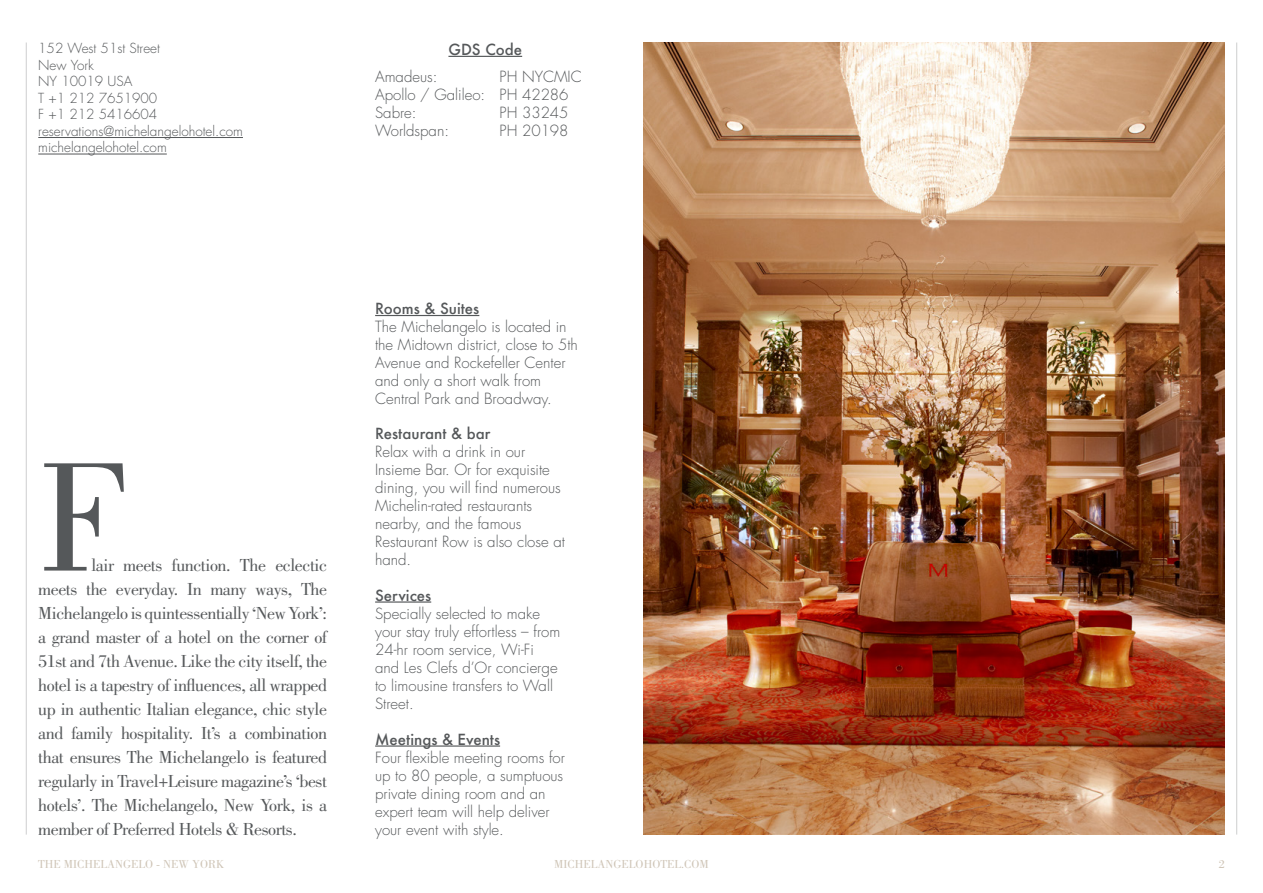
<style>
.page{position:relative;width:1263px;height:893px;background:#fff}
.page>*{position:absolute;margin:0;border:0;box-sizing:border-box;transform-origin:0 0}
.t1{font:160.5px "Bodoni";color:#55585a}
.t2{font:18px/24px "Bodoni";letter-spacing:-.025em;color:#55585a;text-align:justify}
.t3{font:300 15px/18px "Futura LT";color:#55585a}
.t4{font:500 15px "Futura";color:#55585a}
.t5{font:300 13.5px/16.5px "Futura LT";color:#55585a}
.t6{font:12px "Bodoni";color:#cfc5b7}
</style>
<div class="page">
<hr style="left:26px;top:43px;width:1px;height:792px;background:#55585a">
<hr style="left:1236px;top:43px;width:1px;height:792px;background:#55585a">
<img style="left:643px;top:43px;width:582px;height:792px">
<hr style="left:38px;top:137px;width:205px;height:1px;background:#55585a">
<hr style="left:38px;top:154px;width:129px;height:1px;background:#55585a">
<hr style="left:375px;top:315px;width:104px;height:1px;background:#55585a">
<hr style="left:375px;top:601px;width:56px;height:2px;background:#55585a">
<hr style="left:375px;top:745px;width:125px;height:2px;background:#55585a">
<hr style="left:448px;top:56px;width:74px;height:1px;background:#55585a">
<p class="t5" style="left:38px;top:41px;width:206px">152 West 51st Street<br>New York<br>NY 10019 USA<br>T +1 212 7651900<br>F +1 212 5416604 reservations@michelangelohotel.com michelangelohotel.com</p>
<p class="t4" style="left:448px;top:39px;width:75px">GDS Code</p>
<p class="t3" style="left:375px;top:68px;width:112px">Amadeus:<br>Apollo / Galileo:<br>Sabre:<br>Worldspan:</p>
<p class="t3" style="left:500px;top:68px;width:84px">PH NYCMIC<br>PH 42286<br>PH 33245<br>PH 20198</p>
<h1 class="t1" style="left:38px;top:428px;width:91px">F</h1>
<p class="t2" style="left:38px;top:553px;width:290px;text-indent:53px">lair meets function. The eclectic meets the everyday. In many ways, The Michelangelo is quintessentially ‘New York’: a grand master of a hotel on the corner of 51st and 7th Avenue. Like the city itself, the hotel is a tapestry of influences, all wrapped up in authentic Italian elegance, chic style and family hospitality. It’s a combination that ensures The Michelangelo is featured regularly in Travel+Leisure magazine’s ‘best hotels’. The Michelangelo, New York, is a member of Preferred Hotels &amp; Resorts.</p>
<p class="t4" style="left:375px;top:298px;width:106px">Rooms &amp; Suites</p>
<p class="t3" style="left:375px;top:318px;width:204px">The Michelangelo is located in the Midtown district, close to 5th<br>Avenue and Rockefeller Center and only a short walk from<br>Central Park and Broadway.</p>
<p class="t4" style="left:375px;top:423px;width:117px">Restaurant &amp; bar</p>
<p class="t3" style="left:375px;top:443px;width:191px">Relax with a drink in our<br>Insieme Bar. Or for exquisite dining, you will find numerous<br>Michelin-rated restaurants nearby, and the famous<br>Restaurant Row is also close at hand.</p>
<p class="t4" style="left:375px;top:585px;width:58px">Services</p>
<p class="t3" style="left:375px;top:605px;width:187px">Specially selected to make your stay truly effortless – from<br>24-hr room service, Wi-Fi and Les Clefs d’Or concierge to limousine transfers to Wall<br>Street.</p>
<p class="t4" style="left:375px;top:729px;width:126px">Meetings &amp; Events</p>
<p class="t3" style="left:375px;top:749px;width:191px">Four flexible meeting rooms for up to 80 people, a sumptuous private dining room and an expert team will help deliver your event with style.</p>
<p class="t6" style="left:38px;top:858px;width:188px">THE MICHELANGELO - NEW YORK</p>
<p class="t6" style="left:554px;top:858px;width:156px">MICHELANGELOHOTEL.COM</p>
<p class="t6" style="left:1219px;top:858px;width:7px">2</p>
</div>
